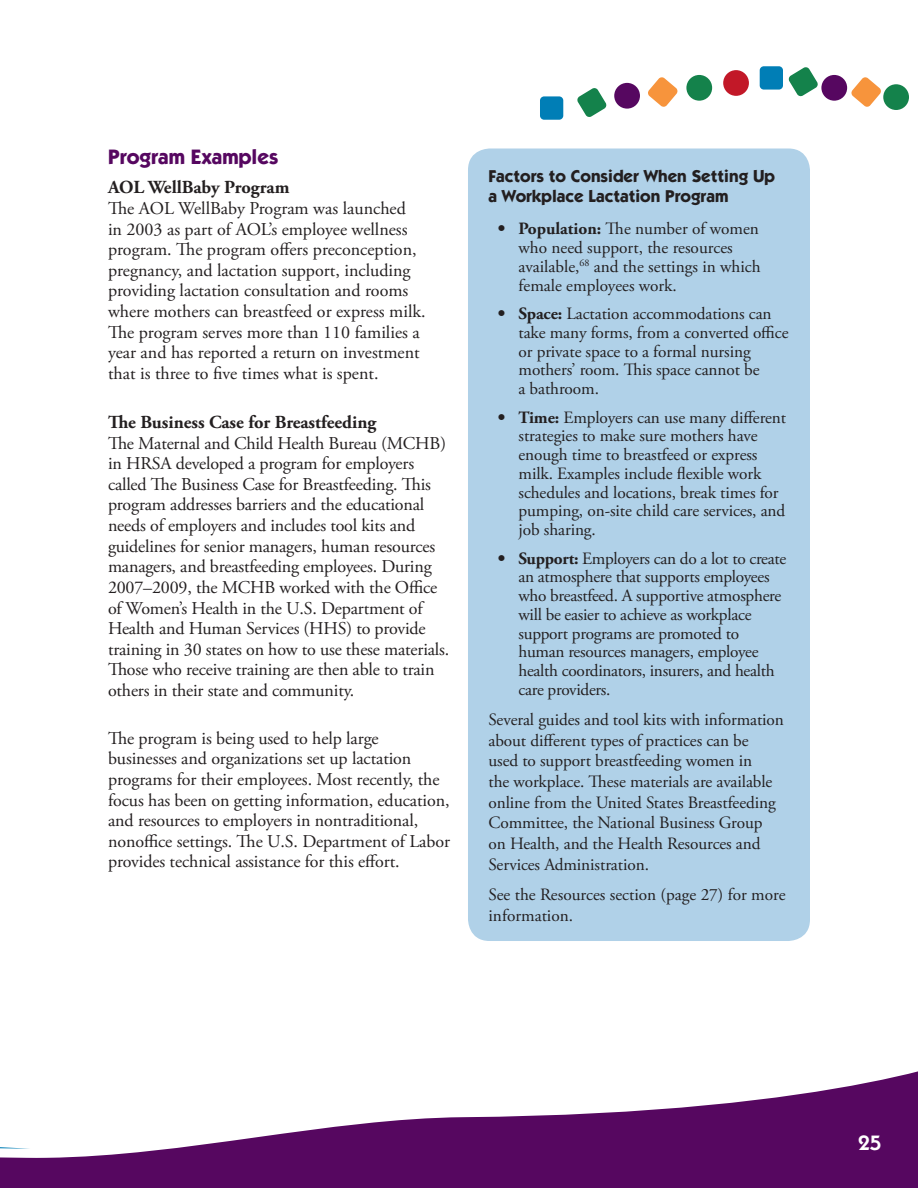
<style>
.page{position:relative;width:918px;height:1188px;background:#fff}
.page>*{position:absolute;margin:0;border:0;box-sizing:border-box;transform-origin:0 0}
.Heading_3{font:700 21px "ITC Kabel Std";color:#560760}
.t1{font:600 21px "ITC Kabel Std";color:#fff}
.Resource_heading{font:700 18.3px "Adobe Garamond Pro";color:#231f20}
.t2{font:18px/20.7px "Adobe Garamond Pro";letter-spacing:-.005em;color:#231f20}
.t3{font:17.25px/18.8px "Adobe Garamond Pro";letter-spacing:-.005em;color:#231f20}
.Heading_4{font:700 17.25px/20.7px "ITC Kabel Std";color:#231f20}
.s1{font-weight:700}
</style>
<div class="page">
<div style="left:540px;top:96px;width:23px;height:24px;background:#007eb6;border-radius:4px"></div>
<svg style="left:0;top:1071px;width:918px;height:117px;fill:#560760"></svg>
<svg style="left:0;top:1071px;width:30px;height:78px"></svg>
<svg style="left:648px;top:77px;width:30px;height:30px"></svg>
<svg style="left:577px;top:88px;width:30px;height:29px"></svg>
<div style="left:686px;top:75px;width:26px;height:26px;background:#14824b;border-radius:50%"></div>
<div style="left:614px;top:83px;width:26px;height:26px;background:#560760;border-radius:50%"></div>
<div style="left:760px;top:66px;width:23px;height:24px;background:#007eb6;border-radius:4px"></div>
<svg style="left:851px;top:77px;width:30px;height:30px"></svg>
<svg style="left:788px;top:67px;width:30px;height:30px"></svg>
<div style="left:883px;top:84px;width:26px;height:26px;background:#14824b;border-radius:50%"></div>
<div style="left:821px;top:75px;width:26px;height:26px;background:#560760;border-radius:50%"></div>
<div style="left:723px;top:70px;width:26px;height:26px;background:#c21828;border-radius:50%"></div>
<div style="left:468px;top:148px;width:342px;height:793px;background:#b0d1e8;border-radius:22px"></div>
<p class="Heading_3" style="left:108px;top:144px;width:172px">Program Examples</p>
<p class="Resource_heading" style="left:108px;top:177px;width:183px">AOL WellBaby Program</p>
<p class="t2" style="left:108px;top:198px;width:319px">The AOL WellBaby Program was launched<br>in 2003 as part of AOL’s employee wellness program. The program offers preconception, pregnancy, and lactation support, including providing lactation consultation and rooms where mothers can breastfeed or express milk.<br>The program serves more than 110 families a year and has reported a return on investment that is three to five times what is spent.</p>
<p class="Resource_heading" style="left:108px;top:411px;width:270px">The Business Case for Breastfeeding</p>
<p class="t2" style="left:108px;top:433px;width:343px">The Maternal and Child Health Bureau (MCHB) in HRSA developed a program for employers called The Business Case for Breastfeeding. This program addresses barriers and the educational needs of employers and includes tool kits and guidelines for senior managers, human resources managers, and breastfeeding employees. During 2007–2009, the MCHB worked with the Office of Women’s Health in the U.S. Department of Health and Human Services (HHS) to provide training in 30 states on how to use these materials.<br>Those who receive training are then able to train others in their state and community.</p>
<p class="t2" style="left:108px;top:728px;width:344px">The program is being used to help large businesses and organizations set up lactation programs for their employees. Most recently, the focus has been on getting information, education, and resources to employers in nontraditional, nonoffice settings. The U.S. Department of Labor provides technical assistance for this effort.</p>
<p class="Heading_4" style="left:489px;top:165px;width:288px">Factors to Consider When Setting Up a Workplace Lactation Program</p>
<p class="t3" style="left:519px;top:220px;width:244px;text-indent:-21px">• <span class="s1">Population:</span> The number of women who need support, the resources available,<sup>68</sup> and the settings in which female employees work.</p>
<p class="t3" style="left:519px;top:305px;width:271px;text-indent:-21px">• <span class="s1">Space:</span> Lactation accommodations can take many forms, from a converted office or private space to a formal nursing mothers’ room. This space cannot be<br>a bathroom.</p>
<p class="t3" style="left:519px;top:408px;width:269px;text-indent:-21px">• <span class="s1">Time:</span> Employers can use many different strategies to make sure mothers have enough time to breastfeed or express milk. Examples include flexible work schedules and locations, break times for pumping, on-site child care services, and job sharing.</p>
<p class="t3" style="left:519px;top:549px;width:269px;text-indent:-21px">• <span class="s1">Support:</span> Employers can do a lot to create an atmosphere that supports employees who breastfeed. A supportive atmosphere will be easier to achieve as workplace support programs are promoted to human resources managers, employee health coordinators, insurers, and health care providers.</p>
<p class="t3" style="left:489px;top:710px;width:297px;line-height:20.7px">Several guides and tool kits with information about different types of practices can be<br>used to support breastfeeding women in<br>the workplace. These materials are available online from the United States Breastfeeding Committee, the National Business Group on Health, and the Health Resources and Services Administration.</p>
<p class="t3" style="left:489px;top:885px;width:299px;line-height:20.7px">See the Resources section (page 27) for more information.</p>
<p class="t1" style="left:858px;top:1130px;width:25px">25</p>
</div>
